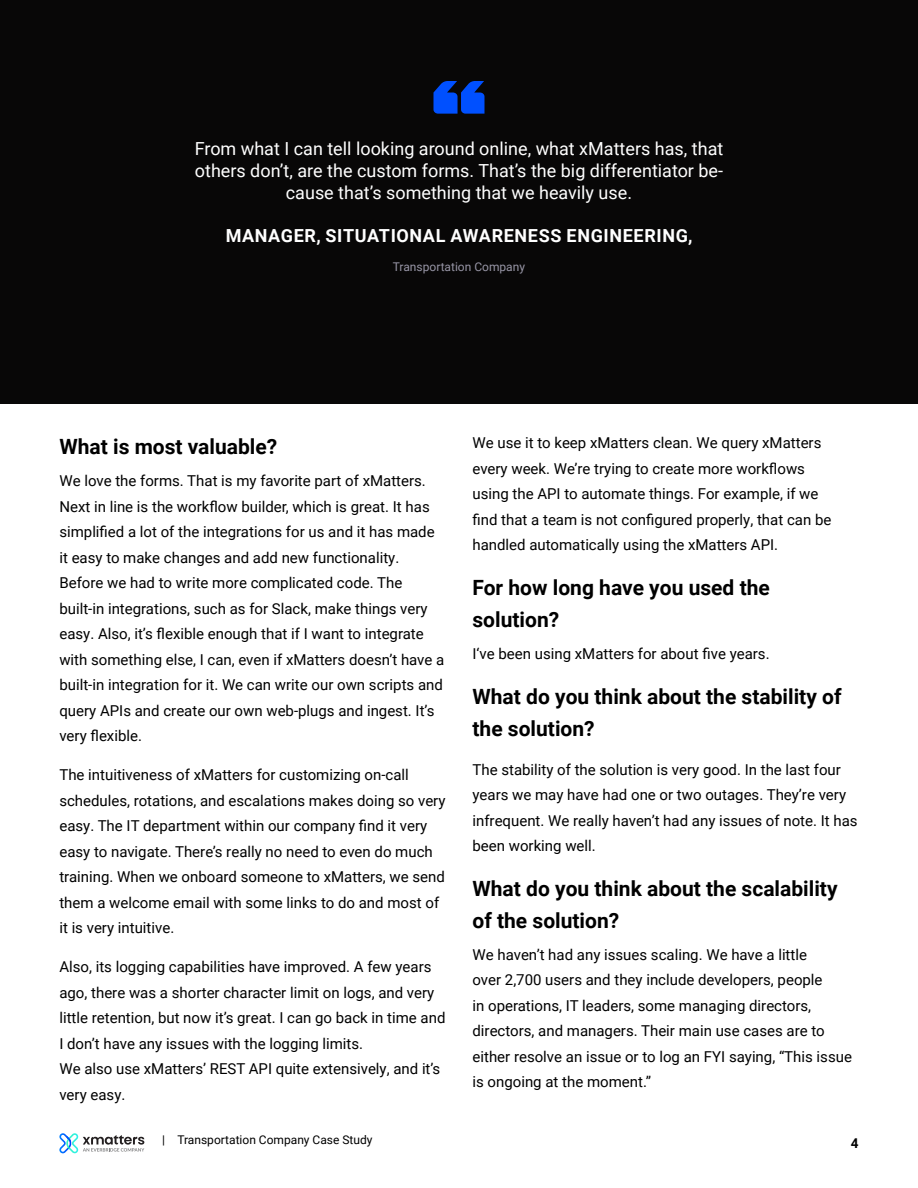
<style>
.page{position:relative;width:918px;height:1188px;background:#fff}
.page>*{position:absolute;margin:0;border:0;box-sizing:border-box;transform-origin:0 0}
.xmat_cs-paragraph_he{font:700 21px/31.5px "Roboto";color:#000}
.xmat_cs-body_text{font:700 21px/31.5px "Roboto";color:#000}
.xmat_cs-pull_quote-w{font:18px/21.6px "Roboto";color:#fff;text-align:center}
.xmat_cs-pull_quote_w{font:700 18px "Roboto";letter-spacing:.035em;color:#fff}
.xmat_cs-body_text-2{font:15px/25.5px "Roboto";color:#000}
.t1{font:700 13.5px "Roboto";color:#000}
.xmat_cs-footer_text{font:12px "Roboto";color:#000}
.xmat_cs-pull_quote_w-2{font:12px "Roboto";color:#9795a5}
</style>
<div class="page">
<svg style="left:59px;top:1133px;width:85px;height:20px"></svg>
<div style="left:0;top:0;width:918px;height:404px;background:#080707"></div>
<svg style="left:433px;top:81px;width:52px;height:33px"></svg>
<p class="xmat_cs-pull_quote-w" style="left:195px;top:138px;width:530px">From what I can tell looking around online, what xMatters has, that others don’t, are the custom forms. That’s the big differentiator be&shy;cause that’s something that we heavily use.</p>
<p class="xmat_cs-pull_quote_w" style="left:226px;top:223px;width:468px">MANAGER, SITUATIONAL AWARENESS ENGINEERING,</p>
<p class="xmat_cs-pull_quote_w-2" style="left:393px;top:258px;width:134px">Transportation Company</p>
<p class="xmat_cs-paragraph_he" style="left:59px;top:430px;width:219px">What is most valuable?</p>
<p class="xmat_cs-body_text-2" style="left:59px;top:468px;width:387px">We love the forms. That is my favorite part of xMatters.<br>Next in line is the workflow builder, which is great. It has simplified a lot of the integrations for us and it has made it easy to make changes and add new functionality.<br>Before we had to write more complicated code. The built-in integrations, such as for Slack, make things very easy. Also, it’s flexible enough that if I want to integrate with something else, I can, even if xMatters doesn’t have a built-in integration for it. We can write our own scripts and query APIs and create our own web-plugs and ingest. It’s very flexible.</p>
<p class="xmat_cs-body_text-2" style="left:59px;top:762px;width:388px">The intuitiveness of xMatters for customizing on-call schedules, rotations, and escalations makes doing so very easy. The IT department within our company find it very easy to navigate. There’s really no need to even do much training. When we onboard someone to xMatters, we send them a welcome email with some links to do and most of it is very intuitive.</p>
<p class="xmat_cs-body_text-2" style="left:59px;top:954px;width:388px">Also, its logging capabilities have improved. A few years ago, there was a shorter character limit on logs, and very little retention, but now it’s great. I can go back in time and I don’t have any issues with the logging limits.<br>We also use xMatters’ REST API quite extensively, and it’s very easy.</p>
<p class="xmat_cs-body_text-2" style="left:472px;top:430px;width:360px">We use it to keep xMatters clean. We query xMatters every week. We’re trying to create more workflows using the API to automate things. For example, if we find that a team is not configured properly, that can be handled automatically using the xMatters API.</p>
<p class="xmat_cs-paragraph_he" style="left:472px;top:572px;width:299px">For how long have you used the solution?</p>
<p class="xmat_cs-body_text-2" style="left:472px;top:641px;width:299px">I‘ve been using xMatters for about five years.</p>
<p class="xmat_cs-body_text" style="left:472px;top:680px;width:371px">What do you think about the stability of the solution?</p>
<p class="xmat_cs-body_text-2" style="left:472px;top:756px;width:387px">The stability of the solution is very good. In the last four years we may have had one or two outages. They’re very infrequent. We really haven’t had any issues of note. It has been working well.</p>
<p class="xmat_cs-paragraph_he" style="left:472px;top:872px;width:367px">What do you think about the scalability of the solution?</p>
<p class="xmat_cs-body_text-2" style="left:472px;top:941px;width:381px">We haven’t had any issues scaling. We have a little<br>over 2,700 users and they include developers, people<br>in operations, IT leaders, some managing directors, directors, and managers. Their main use cases are to either resolve an issue or to log an FYI saying, “This issue is ongoing at the moment.”</p>
<p class="xmat_cs-footer_text" style="left:162px;top:1132px;width:212px">| Transportation Company Case Study</p>
<p class="t1" style="left:851px;top:1134px;width:9px">4</p>
</div>
